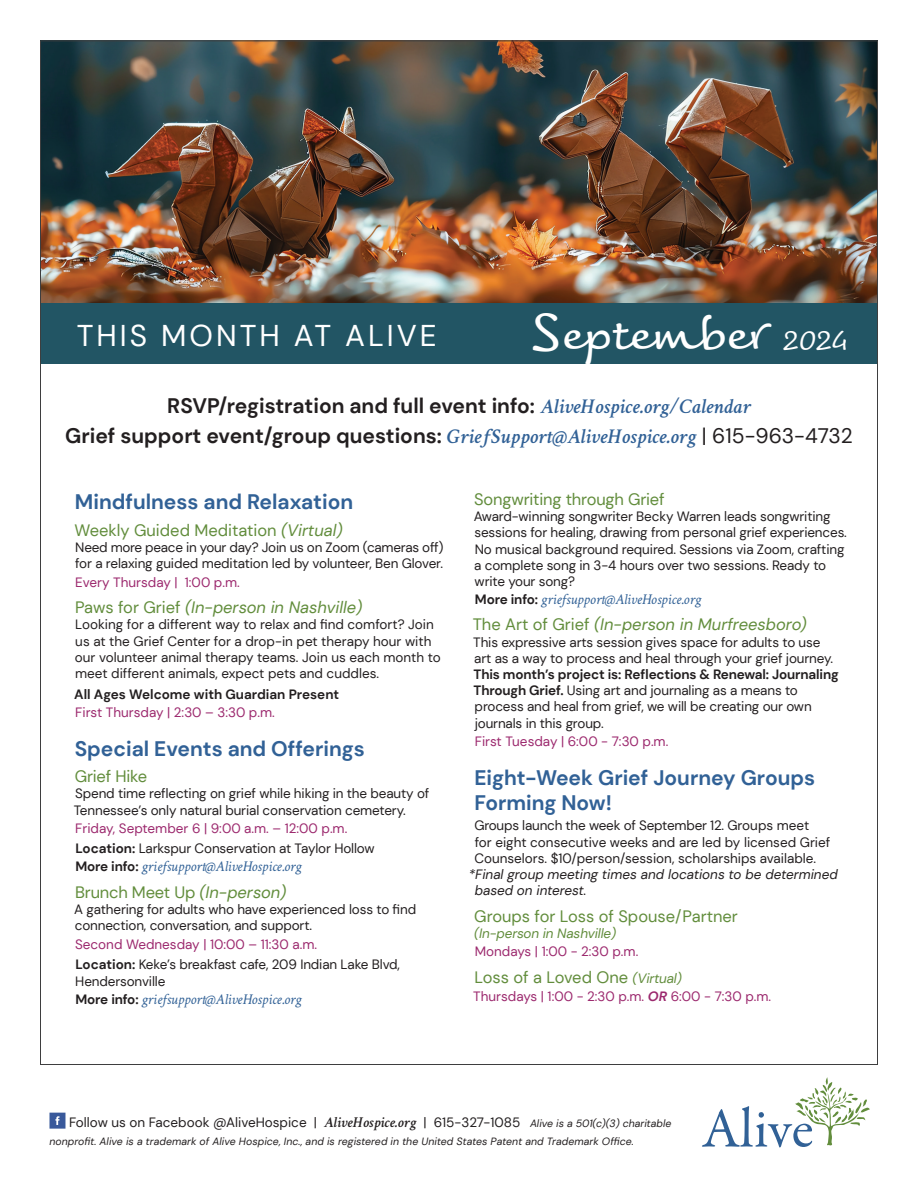
<style>
.page{position:relative;width:918px;height:1188px;background:#fff}
.page>*{position:absolute;margin:0;border:0;box-sizing:border-box;transform-origin:0 0}
.t1{font:49.5px "Tornac";color:#fff}
.t2{font:30px "DM Sans";letter-spacing:.1em;color:#fff}
.t3{font:700 21px/30px "DM Sans";color:#231f20;text-align:center}
.t4{font:700 21px/25.2px "DM Sans";color:#316196}
.t5{font:16.5px "DM Sans";letter-spacing:-.01em;color:#628d3c}
.t6{font:italic 16.5px "DM Sans";color:#628d3c}
.t7{font:italic 15px "Crimson Text";letter-spacing:-.01em;color:#316196}
.t8{font:13.5px/16.2px "DM Sans";letter-spacing:-.01em;color:#231f20}
.t9{font:13.5px/20.5px "DM Sans";color:#9c296e}
.t10{font:italic 13.5px/16.2px "DM Sans";color:#231f20}
.t11{font:700 13.5px "DM Sans";color:#231f20}
.t12{font:italic 13.5px "DM Sans";letter-spacing:-.01em;color:#628d3c}
.t13{font:italic 10.5px "DM Sans";letter-spacing:.005em;color:#231f20}
.s1{font-size:24px}
.s2{font-family:"Crimson Text";font-weight:600;font-style:italic;color:#316196}
.s3{font-weight:400}
.s4{font-style:italic}
.s5{font-style:normal}
.s6{font-weight:700;color:#231f20}
.s7{color:#231f20}
.s8{font-family:"DM Sans";font-weight:700;font-style:normal;font-size:13.5px;color:#231f20}
.s9{color:#9c296e}
.s10{font-weight:700}
.s11{font-style:italic;font-size:13.5px}
.s12{font-weight:700;font-style:italic}
.s13{font-family:"Crimson Text";font-weight:600;font-style:italic;font-size:15px}
.s14{font-style:italic;font-size:10.5px}
</style>
<div class="page">
<img style="left:42px;top:42px;width:834px;height:261px">
<div style="left:40px;top:303px;width:838px;height:60px;background:#225564"></div>
<svg style="left:49px;top:1113px;width:16px;height:16px"></svg>
<svg style="left:702px;top:1077px;width:168px;height:71px"></svg>
<h2 class="t2" style="left:77px;top:317px;width:362px">THIS MONTH AT ALIVE</h2>
<h1 class="t1" style="left:530px;top:300px;width:319px">September <span class="s1">2024</span></h1>
<h3 class="t3" style="left:65px;top:391px;width:789px">RSVP/registration and full event info: <span class="s2">AliveHospice.org/Calendar<br></span>Grief support event/group questions: <span class="s2">GriefSupport@AliveHospice.org</span> <span class="s3">| 615-963-4732</span></h3>
<h3 class="t4" style="left:75px;top:489px;width:280px">Mindfulness and Relaxation</h3>
<p class="t5" style="left:75px;top:520px;width:269px">Weekly Guided Meditation <span class="s4">(Virtual)</span></p>
<p class="t8" style="left:75px;top:539px;width:370px">Need more peace in your day? Join us on Zoom (cameras off) for a relaxing guided meditation led by volunteer, Ben Glover.</p>
<p class="t9" style="left:75px;top:572px;width:166px">Every Thursday | 1:00 p.m.</p>
<p class="t6" style="left:75px;top:597px;width:289px"><span class="s5">Paws for Grief</span> (In-person in Nashville)</p>
<p class="t8" style="left:75px;top:617px;width:367px">Looking for a different way to relax and find comfort? Join us at the Grief Center for a drop-in pet therapy hour with our volunteer animal therapy teams. Join us each month to meet different animals, expect pets and cuddles.</p>
<p class="t11" style="left:74px;top:685px;width:266px">All Ages Welcome with Guardian Present</p>
<p class="t9" style="left:75px;top:702px;width:201px">First Thursday | 2:30 – 3:30 p.m.</p>
<h3 class="t4" style="left:75px;top:736px;width:292px">Special Events and Offerings</h3>
<p class="t5" style="left:75px;top:766px;width:74px">Grief Hike</p>
<p class="t8" style="left:74px;top:786px;width:357px">Spend time reflecting on grief while hiking in the beauty of<br>Tennessee’s only natural burial conservation cemetery.</p>
<p class="t9" style="left:75px;top:818px;width:301px">Friday, September 6 | 9:00 a.m. – 12:00 p.m.<br><span class="s6">Location:</span> <span class="s7">Larkspur Conservation at Taylor Hollow</span></p>
<p class="t7" style="left:75px;top:858px;width:228px"><span class="s8">More info:</span> griefsupport@AliveHospice.org</p>
<p class="t5" style="left:75px;top:882px;width:213px">Brunch Meet Up <span class="s4">(In-person)</span></p>
<p class="t8" style="left:74px;top:901px;width:344px">A gathering for adults who have experienced loss to find connection, conversation, and support.</p>
<p class="t8" style="left:75px;top:934px;width:326px;line-height:20.5px"><span class="s9">Second Wednesday | 10:00 – 11:30 a.m.<br></span><span class="s10">Location:</span> Keke’s breakfast cafe, 209 Indian Lake Blvd,</p>
<p class="t8" style="left:75px;top:973px;width:92px">Hendersonville</p>
<p class="t7" style="left:75px;top:990px;width:228px"><span class="s8">More info:</span> griefsupport@AliveHospice.org</p>
<p class="t5" style="left:474px;top:489px;width:192px">Songwriting through Grief</p>
<p class="t8" style="left:474px;top:508px;width:375px">Award-winning songwriter Becky Warren leads songwriting sessions for healing, drawing from personal grief experiences.<br>No musical background required. Sessions via Zoom, crafting a complete song in 3-4 hours over two sessions. Ready to write your song?</p>
<p class="t7" style="left:475px;top:591px;width:228px"><span class="s8">More info:</span> griefsupport@AliveHospice.org</p>
<p class="t6" style="left:473px;top:615px;width:335px"><span class="s5">The Art of Grief</span> (In-person in Murfreesboro)</p>
<p class="t8" style="left:473px;top:634px;width:361px">This expressive arts session gives space for adults to use art as a way to process and heal through your grief journey.</p>
<p class="t8" style="left:474px;top:666px;width:367px"><span class="s10">This month’s project is: Reflections &amp; Renewal: Journaling Through Grief.</span> Using art and journaling as a means to process and heal from grief, we will be creating our own journals in this group.</p>
<p class="t9" style="left:475px;top:731px;width:195px">First Tuesday | 6:00 - 7:30 p.m.</p>
<h3 class="t4" style="left:474px;top:765px;width:342px">Eight-Week Grief Journey Groups<br>Forming Now!</h3>
<p class="t8" style="left:474px;top:818px;width:357px">Groups launch the week of September 12. Groups meet<br>for eight consecutive weeks and are led by licensed Grief<br>Counselors. $10/person/session, scholarships available.</p>
<p class="t10" style="left:475px;top:866px;width:364px;text-indent:-6px">*Final group meeting times and locations to be determined based on interest.</p>
<p class="t5" style="left:474px;top:906px;width:265px">Groups for Loss of Spouse/Partner</p>
<p class="t12" style="left:474px;top:925px;width:143px">(In-person in Nashville)</p>
<p class="t9" style="left:475px;top:941px;width:165px">Mondays | 1:00 - 2:30 p.m.</p>
<p class="t5" style="left:475px;top:967px;width:209px">Loss of a Loved One <span class="s11">(Virtual)</span></p>
<p class="t9" style="left:473px;top:986px;width:300px">Thursdays | 1:00 - 2:30 p.m. <span class="s12">OR</span> 6:00 - 7:30 p.m.</p>
<p class="t8" style="left:69px;top:1114px;width:604px">Follow us on Facebook @AliveHospice | <span class="s13">AliveHospice.org</span> | 615-327-1085 <span class="s14">Alive is a 501(c)(3) charitable</span></p>
<p class="t13" style="left:49px;top:1135px;width:586px">nonprofit. Alive is a trademark of Alive Hospice, Inc., and is registered in the United States Patent and Trademark Office.</p>
</div>
